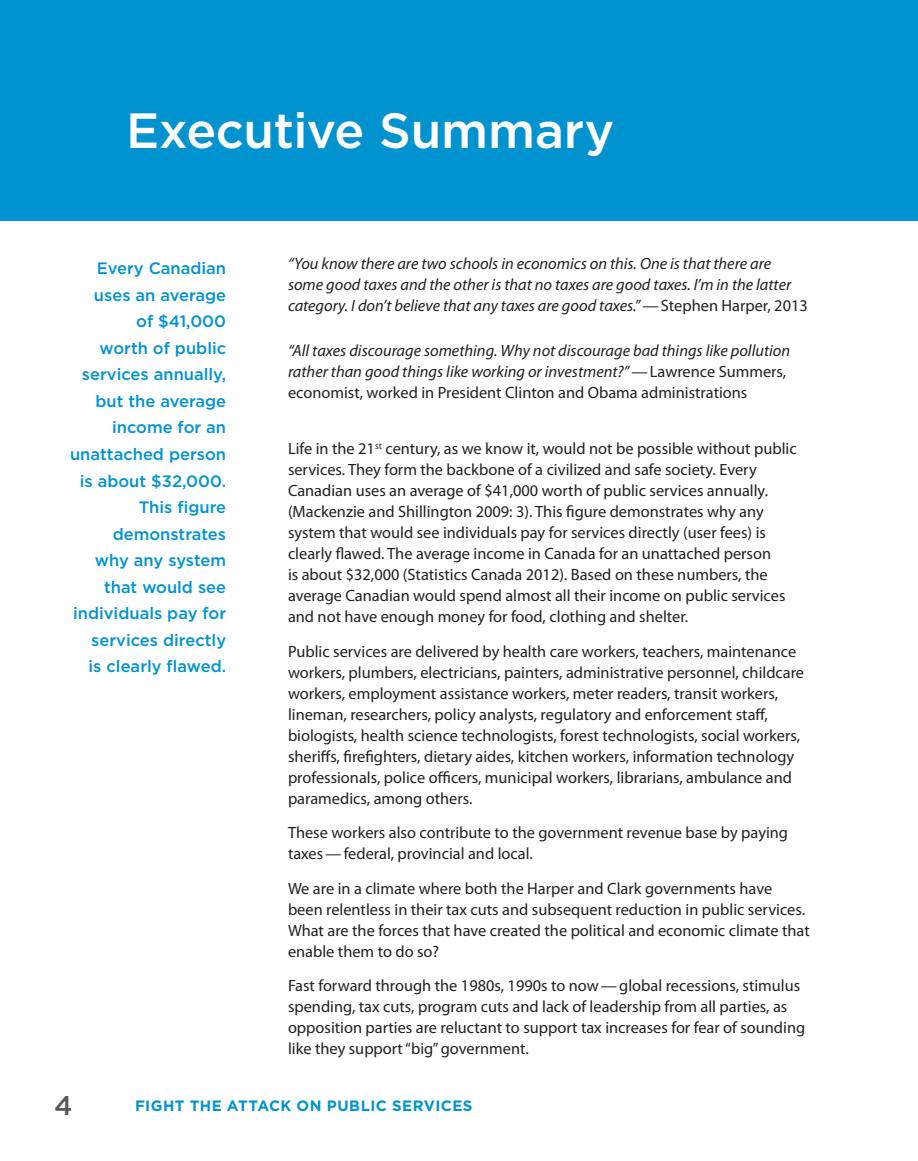
<style>
.page{position:relative;width:918px;height:1161px;background:#fff}
.page>*{position:absolute;margin:0;border:0;box-sizing:border-box;transform-origin:0 0}
.t1{font:500 49.5px "Gotham";letter-spacing:-.005em;color:#fff}
.t2{font:500 27px "Gotham";color:#57585a}
.t3{font:500 16.5px/26.5px "Gotham";color:#0093d0;text-align:right}
.t4{font:16.35px/21px "Myriad Pro";color:#231f20}
.t5{font:italic 16.35px/21px "Myriad Pro";color:#231f20}
.t6{font:700 15px "Gotham";letter-spacing:.03em;color:#0093d0}
.s1{font-style:normal}
</style>
<div class="page">
<div style="left:0;top:0;width:918px;height:220px;background:#0093d0"></div>
<h1 class="t1" style="left:126px;top:98px;width:490px">Executive Summary</h1>
<p class="t3" style="left:70px;top:255px;width:158px">Every Canadian uses an average<br>of $41,000<br>worth of public services annually, but the average income for an unattached person is about $32,000.<br>This figure demonstrates<br>why any system that would see individuals pay for services directly<br>is clearly flawed.</p>
<p class="t5" style="left:288px;top:253px;width:521px">“You know there are two schools in economics on this. One is that there are some good taxes and the other is that no taxes are good taxes. I’m in the latter category. I don’t believe that any taxes are good taxes.”<span class="s1">—Stephen Harper, 2013</span></p>
<p class="t5" style="left:288px;top:340px;width:504px">“All taxes discourage something. Why not discourage bad things like pollution rather than good things like working or investment?”<span class="s1">—Lawrence Summers, economist, worked in President Clinton and Obama administrations</span></p>
<p class="t4" style="left:288px;top:438px;width:510px">Life in the 21<sup>st</sup> century, as we know it, would not be possible without public services. They form the backbone of a civilized and safe society. Every Canadian uses an average of $41,000 worth of public services annually. (Mackenzie and Shillington 2009: 3). This figure demonstrates why any system that would see individuals pay for services directly (user fees) is clearly flawed. The average income in Canada for an unattached person<br>is about $32,000 (Statistics Canada 2012). Based on these numbers, the average Canadian would spend almost all their income on public services and not have enough money for food, clothing and shelter.</p>
<p class="t4" style="left:288px;top:640px;width:518px">Public services are delivered by health care workers, teachers, maintenance workers, plumbers, electricians, painters, administrative personnel, childcare workers, employment assistance workers, meter readers, transit workers, lineman, researchers, policy analysts, regulatory and enforcement staff, biologists, health science technologists, forest technologists, social workers, sheriffs, firefighters, dietary aides, kitchen workers, information technology professionals, police officers, municipal workers, librarians, ambulance and paramedics, among others.</p>
<p class="t4" style="left:288px;top:822px;width:502px">These workers also contribute to the government revenue base by paying taxes—federal, provincial and local.</p>
<p class="t4" style="left:288px;top:877px;width:523px">We are in a climate where both the Harper and Clark governments have been relentless in their tax cuts and subsequent reduction in public services.<br>What are the forces that have created the political and economic climate that enable them to do so?</p>
<p class="t4" style="left:288px;top:975px;width:519px">Fast forward through the 1980s, 1990s to now—global recessions, stimulus spending, tax cuts, program cuts and lack of leadership from all parties, as opposition parties are reluctant to support tax increases for fear of sounding like they support “big” government.</p>
<h2 class="t2" style="left:54px;top:1088px;width:20px">4</h2>
<p class="t6" style="left:135px;top:1096px;width:339px">FIGHT THE ATTACK ON PUBLIC SERVICES</p>
</div>
